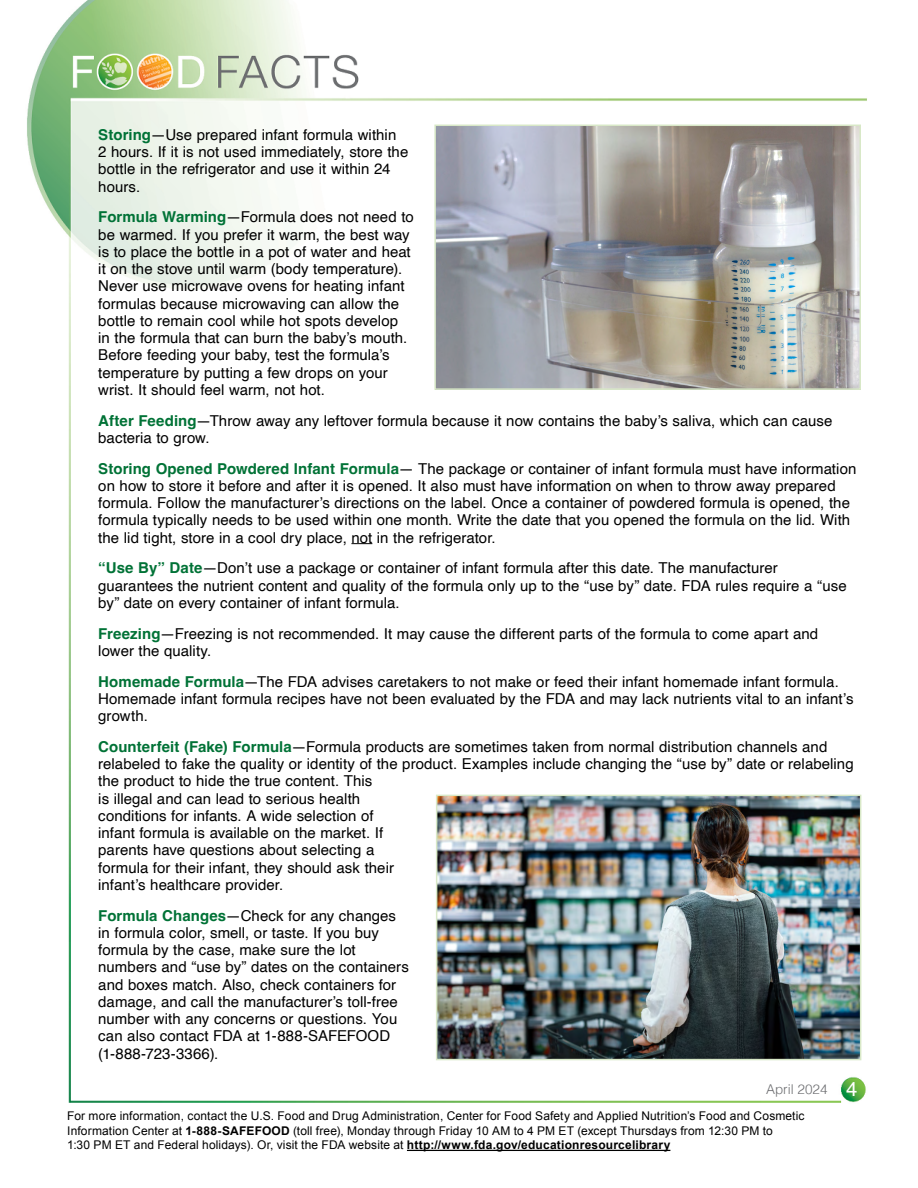
<style>
.page{position:relative;width:918px;height:1188px;background:#fff}
.page>*{position:absolute;margin:0;border:0;box-sizing:border-box;transform-origin:0 0}
.Body_Text{font:15px/17.2px "Helvetica";letter-spacing:.005em;color:#000}
.t1{font:300 13.5px "Helvetica";color:#6d6e71}
.t2{font:12px/14.4px "Arial";letter-spacing:.01em;color:#000}
.s1{font-weight:700;color:#007236}
.s2{font-weight:400;font-size:20.25px;color:#fff}
.s3{font-weight:700}
</style>
<div class="page">
<img style="left:68px;top:942px;width:798px;height:209px">
<img style="left:27px;top:0;width:840px;height:942px">
<img style="left:437px;top:128px;width:421px;height:259px">
<div style="left:434px;top:125px;width:427px;height:265px;border:2px solid #d8e8c7"></div>
<svg style="left:351px;top:543px;width:21px;height:1px"></svg>
<img style="left:439px;top:798px;width:419px;height:259px">
<div style="left:436px;top:795px;width:425px;height:265px;border:2px solid #d8e8c7"></div>
<hr style="left:407px;top:1150px;width:263px;height:1px;background:#000">
<p class="Body_Text" style="left:98px;top:126px;width:312px"><span class="s1">Storing</span>—Use prepared infant formula within 2 hours. If it is not used immediately, store the bottle in the refrigerator and use it within 24 hours.</p>
<p class="Body_Text" style="left:98px;top:209px;width:317px"><span class="s1">Formula Warming</span>—Formula does not need to be warmed. If you prefer it warm, the best way is to place the bottle in a pot of water and heat it on the stove until warm (body temperature).<br>Never use microwave ovens for heating infant formulas because microwaving can allow the bottle to remain cool while hot spots develop<br>in the formula that can burn the baby’s mouth.<br>Before feeding your baby, test the formula’s temperature by putting a few drops on your wrist. It should feel warm, not hot.</p>
<p class="Body_Text" style="left:98px;top:412px;width:736px"><span class="s1">After Feeding</span>—Throw away any leftover formula because it now contains the baby’s saliva, which can cause bacteria to grow.</p>
<p class="Body_Text" style="left:98px;top:460px;width:760px"><span class="s1">Storing Opened Powdered Infant Formula</span>— The package or container of infant formula must have information on how to store it before and after it is opened. It also must have information on when to throw away prepared formula. Follow the manufacturer’s directions on the label. Once a container of powdered formula is opened, the formula typically needs to be used within one month. Write the date that you opened the formula on the lid. With the lid tight, store in a cool dry place, not in the refrigerator.</p>
<p class="Body_Text" style="left:98px;top:560px;width:750px"><span class="s1">“Use By” Date</span>—Don’t use a package or container of infant formula after this date. The manufacturer guarantees the nutrient content and quality of the formula only up to the “use by” date. FDA rules require a “use by” date on every container of infant formula.</p>
<p class="Body_Text" style="left:98px;top:625px;width:722px"><span class="s1">Freezing</span>—Freezing is not recommended. It may cause the different parts of the formula to come apart and lower the quality.</p>
<p class="Body_Text" style="left:98px;top:673px;width:757px"><span class="s1">Homemade Formula</span>—The FDA advises caretakers to not make or feed their infant homemade infant formula.<br>Homemade infant formula recipes have not been evaluated by the FDA and may lack nutrients vital to an infant’s growth.</p>
<p class="Body_Text" style="left:98px;top:738px;width:757px"><span class="s1">Counterfeit (Fake) Formula</span>—Formula products are sometimes taken from normal distribution channels and relabeled to fake the quality or identity of the product. Examples include changing the “use by” date or relabeling the product to hide the true content. This<br>is illegal and can lead to serious health<br>conditions for infants. A wide selection of<br>infant formula is available on the market. If<br>parents have questions about selecting a<br>formula for their infant, they should ask their<br>infant’s healthcare provider.</p>
<p class="Body_Text" style="left:98px;top:907px;width:312px"><span class="s1">Formula Changes</span>—Check for any changes in formula color, smell, or taste. If you buy formula by the case, make sure the lot numbers and “use by” dates on the containers and boxes match. Also, check containers for damage, and call the manufacturer’s toll-free number with any concerns or questions. You can also contact FDA at 1-888-SAFEFOOD (1-888-723-3366).</p>
<p class="t1" style="left:766px;top:1077px;width:93px">April 2024 <span class="s2">4</span></p>
<p class="t2" style="left:67px;top:1109px;width:739px">For more information, contact the U.S. Food and Drug Administration, Center for Food Safety and Applied Nutrition’s Food and Cosmetic<br>Information Center at <span class="s3">1-888-SAFEFOOD</span> (toll free), Monday through Friday 10 AM to 4 PM ET (except Thursdays from 12:30 PM to<br>1:30 PM ET and Federal holidays). Or, visit the FDA website at <span class="s3">http://www.fda.gov/educationresourcelibrary</span></p>
</div>
